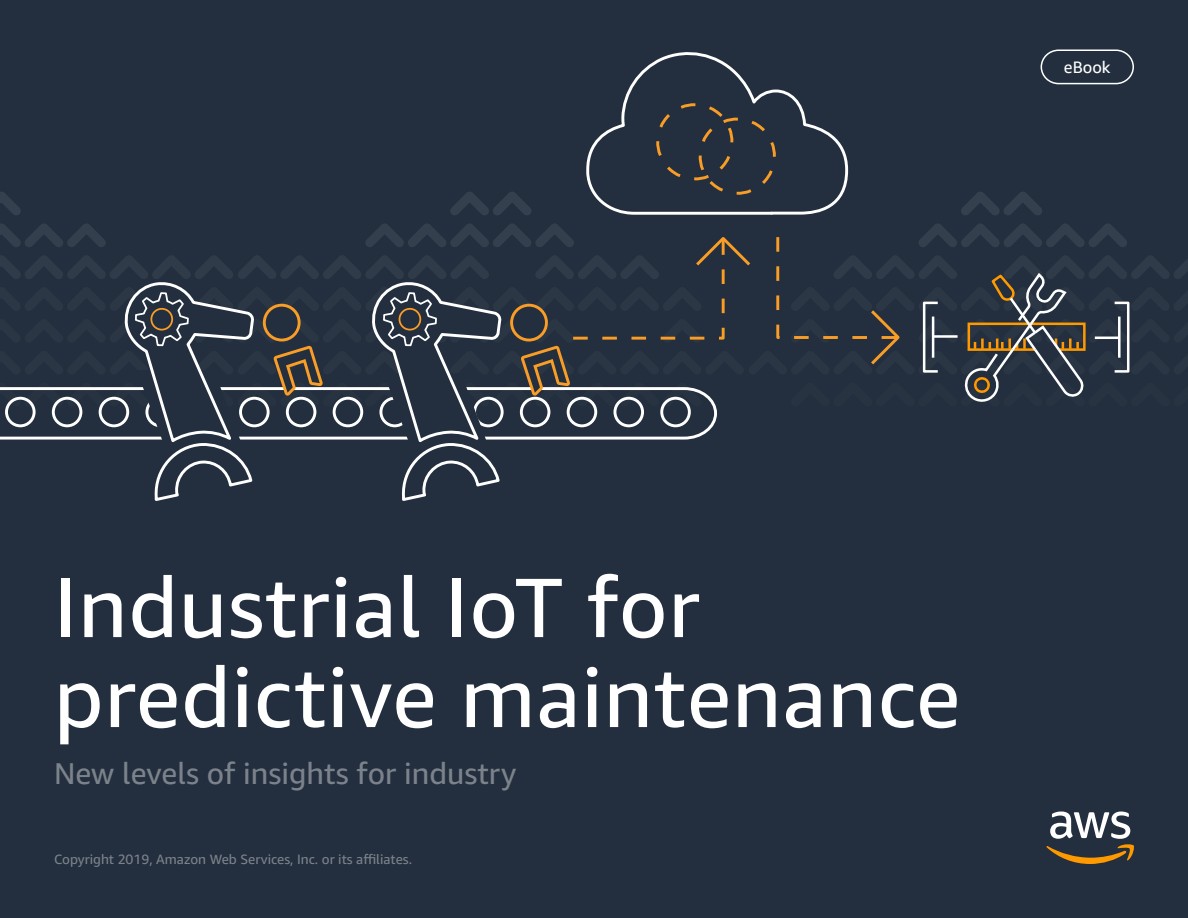
<style>
.page{position:relative;width:1188px;height:918px;background:#232f3e}
.page>*{position:absolute;margin:0;border:0;box-sizing:border-box;transform-origin:0 0}
.t1{font:84px/90px "Amazon Ember";letter-spacing:.01em;color:#fff}
.t2{font:30px "Amazon Ember";color:#7b828b}
.t3{font:16.5px "Amazon Ember";color:#fff}
.t4{font:13.5px "Amazon Ember";color:#7b828b}
</style>
<div class="page">
<svg style="left:1047px;top:812px;width:87px;height:52px"></svg>
<svg style="left:0;top:49px;width:1188px;height:452px"></svg>
<p class="t3" style="left:1064px;top:57px;width:48px">eBook</p>
<h1 class="t1" style="left:54px;top:563px;width:908px">Industrial IoT for predictive maintenance</h1>
<h2 class="t2" style="left:54px;top:755px;width:464px">New levels of insights for industry</h2>
<p class="t4" style="left:54px;top:851px;width:360px">Copyright 2019, Amazon Web Services, Inc. or its affiliates.</p>
</div>
